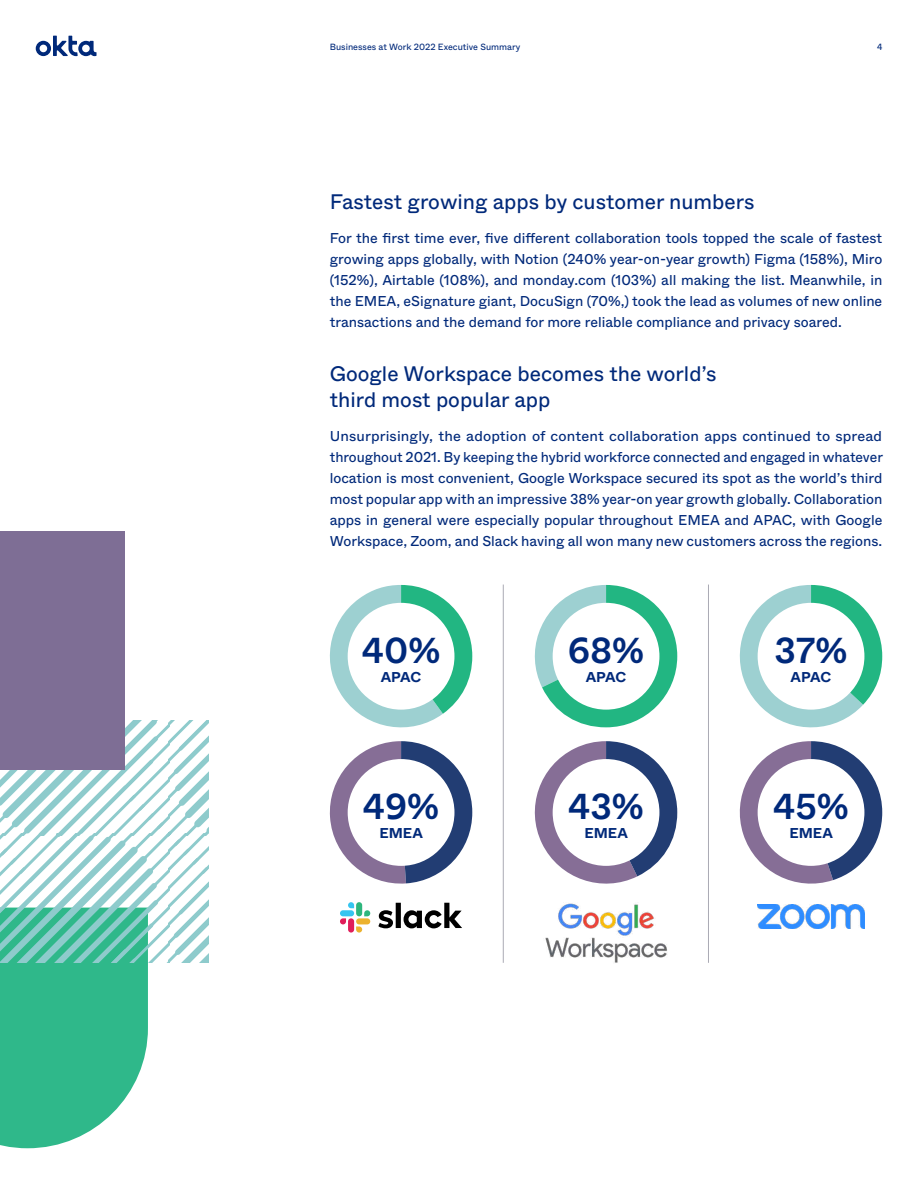
<style>
.page{position:relative;width:918px;height:1188px;background:#fff}
.page>*{position:absolute;margin:0;border:0;box-sizing:border-box;transform-origin:0 0}
.t1{font:500 36px "ABC Whyte";color:#00297a}
.t2{font:21px/26.2px "ABC Whyte";color:#00297a}
.t3{font:14.25px/21px "ABC Whyte";color:#00297a;text-align:justify}
.t4{font:700 14.25px "ABC Whyte";color:#00297a}
.t5{font:9px "ABC Whyte";color:#00297a}
</style>
<div class="page">
<svg style="left:36px;top:36px;width:61px;height:20px"></svg>
<svg style="left:378px;top:903px;width:84px;height:25px"></svg>
<svg style="left:340px;top:902px;width:30px;height:31px"></svg>
<img style="left:545px;top:903px;width:122px;height:60px">
<img style="left:757px;top:904px;width:108px;height:25px">
<svg style="left:330px;top:585px;width:142px;height:143px"></svg>
<div style="left:348px;top:603px;width:106px;height:107px;background:#fff;border-radius:50%"></div>
<svg style="left:740px;top:585px;width:142px;height:143px"></svg>
<div style="left:758px;top:603px;width:106px;height:107px;background:#fff;border-radius:50%"></div>
<svg style="left:330px;top:741px;width:142px;height:143px"></svg>
<div style="left:348px;top:759px;width:106px;height:107px;background:#fff;border-radius:50%"></div>
<svg style="left:740px;top:741px;width:142px;height:143px"></svg>
<div style="left:758px;top:759px;width:106px;height:107px;background:#fff;border-radius:50%"></div>
<svg style="left:535px;top:585px;width:142px;height:142px"></svg>
<div style="left:553px;top:603px;width:106px;height:107px;background:#fff;border-radius:50%"></div>
<svg style="left:535px;top:741px;width:142px;height:143px"></svg>
<div style="left:553px;top:759px;width:106px;height:107px;background:#fff;border-radius:50%"></div>
<hr style="left:503px;top:585px;width:1px;height:378px;background:#aaaab4">
<hr style="left:708px;top:585px;width:1px;height:378px;background:#aaaab4">
<svg style="left:0;top:721px;width:208px;height:427px"></svg>
<div style="left:0;top:531px;width:124px;height:239px;background:#7e6e95"></div>
<p class="t5" style="left:330px;top:40px;width:192px">Businesses at Work 2022 Executive Summary</p>
<p class="t5" style="left:877px;top:40px;width:7px">4</p>
<h2 class="t2" style="left:330px;top:187px;width:426px">Fastest growing apps by customer numbers</h2>
<p class="t3" style="left:330px;top:227px;width:554px">For the first time ever, five different collaboration tools topped the scale of fastest growing apps globally, with Notion (240% year-on-year growth) Figma (158%), Miro (152%), Airtable (108%), and monday.com (103%) all making the list. Meanwhile, in the EMEA, eSignature giant, DocuSign (70%,) took the lead as volumes of new online transactions and the demand for more reliable compliance and privacy soared.</p>
<h2 class="t2" style="left:330px;top:359px;width:388px">Google Workspace becomes the world’s third most popular app</h2>
<p class="t3" style="left:330px;top:425px;width:555px">Unsurprisingly, the adoption of content collaboration apps continued to spread throughout 2021. By keeping the hybrid workforce connected and engaged in whatever location is most convenient, Google Workspace secured its spot as the world’s third most popular app with an impressive 38% year-on year growth globally. Collaboration apps in general were especially popular throughout EMEA and APAC, with Google Workspace, Zoom, and Slack having all won many new customers across the regions.</p>
<h1 class="t1" style="left:362px;top:622px;width:80px">40%</h1>
<h1 class="t1" style="left:775px;top:622px;width:74px">37%</h1>
<h1 class="t1" style="left:568px;top:622px;width:78px">68%</h1>
<p class="t4" style="left:381px;top:666px;width:42px">APAC</p>
<p class="t4" style="left:791px;top:666px;width:42px">APAC</p>
<p class="t4" style="left:586px;top:666px;width:42px">APAC</p>
<h1 class="t1" style="left:363px;top:778px;width:78px">49%</h1>
<h1 class="t1" style="left:773px;top:778px;width:77px">45%</h1>
<h1 class="t1" style="left:568px;top:778px;width:77px">43%</h1>
<p class="t4" style="left:379px;top:822px;width:45px">EMEA</p>
<p class="t4" style="left:789px;top:822px;width:45px">EMEA</p>
<p class="t4" style="left:584px;top:822px;width:45px">EMEA</p>
</div>
